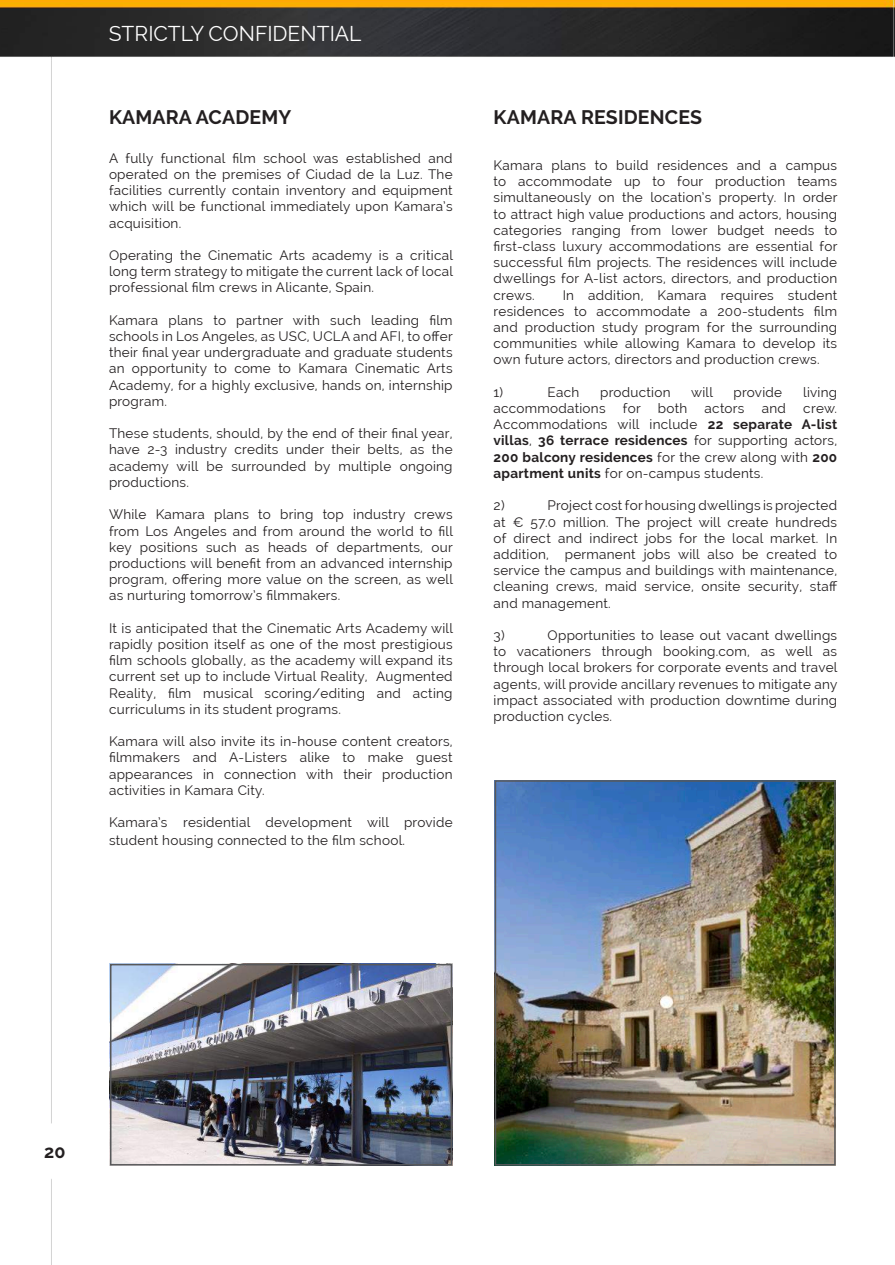
<style>
.page{position:relative;width:895px;height:1265px;background:#fff}
.page>*{position:absolute;margin:0;border:0;box-sizing:border-box;transform-origin:0 0}
.t1{font:21px "Raleway";color:#fff}
.t2{font:700 19.5px "Raleway";letter-spacing:.01em;color:#231f20}
.t3{font:700 18px "Raleway";color:#231f20}
.t4{font:13.5px/16.2px "Raleway";letter-spacing:.02em;color:#231f20;text-align:justify}
.s1{font-weight:700}
</style>
<div class="page">
<img style="left:0;top:0;width:895px;height:1265px">
<h1 class="t1" style="left:109px;top:21px;width:254px">STRICTLY CONFIDENTIAL</h1>
<h2 class="t2" style="left:109px;top:106px;width:184px">KAMARA ACADEMY</h2>
<p class="t4" style="left:109px;top:150px;width:345px">A fully functional film school was established and operated on the premises of Ciudad de la Luz. The facilities currently contain inventory and equipment which will be functional immediately upon Kamara’s acquisition.</p>
<p class="t4" style="left:109px;top:247px;width:345px">Operating the Cinematic Arts academy is a critical long term strategy to mitigate the current lack of local professional film crews in Alicante, Spain.</p>
<p class="t4" style="left:109px;top:312px;width:345px">Kamara plans to partner with such leading film schools in Los Angeles, as USC, UCLA and AFI, to offer their final year undergraduate and graduate students an opportunity to come to Kamara Cinematic Arts Academy, for a highly exclusive, hands on, internship program.</p>
<p class="t4" style="left:109px;top:425px;width:345px">These students, should, by the end of their final year, have 2-3 industry credits under their belts, as the academy will be surrounded by multiple ongoing productions.</p>
<p class="t4" style="left:109px;top:506px;width:345px">While Kamara plans to bring top industry crews from Los Angeles and from around the world to fill key positions such as heads of departments, our productions will benefit from an advanced internship program, offering more value on the screen, as well as nurturing tomorrow’s filmmakers.</p>
<p class="t4" style="left:109px;top:620px;width:345px">It is anticipated that the Cinematic Arts Academy will rapidly position itself as one of the most prestigious film schools globally, as the academy will expand its current set up to include Virtual Reality, Augmented Reality, film musical scoring/editing and acting curriculums in its student programs.</p>
<p class="t4" style="left:109px;top:733px;width:345px">Kamara will also invite its in-house content creators, filmmakers and A-Listers alike to make guest appearances in connection with their production activities in Kamara City.</p>
<p class="t4" style="left:109px;top:813px;width:345px;line-height:18px">Kamara’s residential development will provide student housing connected to the film school.</p>
<h2 class="t2" style="left:493px;top:106px;width:210px">KAMARA RESIDENCES</h2>
<p class="t4" style="left:493px;top:157px;width:345px">Kamara plans to build residences and a campus to accommodate up to four production teams simultaneously on the location’s property. In order to attract high value productions and actors, housing categories ranging from lower budget needs to first-class luxury accommodations are essential for successful film projects. The residences will include dwellings for A-list actors, directors, and production crews.</p>
<p class="t4" style="left:493px;top:287px;width:345px;text-indent:69px">In addition, Kamara requires student residences to accommodate a 200-students film and production study program for the surrounding communities while allowing Kamara to develop its own future actors, directors and production crews.</p>
<p class="t4" style="left:493px;top:384px;width:11px">1)</p>
<p class="t4" style="left:547px;top:384px;width:33px">Each</p>
<p class="t4" style="left:600px;top:384px;width:72px">production</p>
<p class="t4" style="left:691px;top:384px;width:23px">will</p>
<p class="t4" style="left:733px;top:384px;width:50px">provide</p>
<p class="t4" style="left:803px;top:384px;width:35px">living</p>
<p class="t4" style="left:493px;top:400px;width:113px">accommodations</p>
<p class="t4" style="left:623px;top:400px;width:19px">for</p>
<p class="t4" style="left:658px;top:400px;width:31px">both</p>
<p class="t4" style="left:704px;top:400px;width:41px">actors</p>
<p class="t4" style="left:761px;top:400px;width:26px">and</p>
<p class="t4" style="left:493px;top:400px;width:345px;text-indent:310px">crew.<br>Accommodations will include <span class="s1">22 separate A-list villas</span>, <span class="s1">36 terrace residences</span> for supporting actors, <span class="s1">200 balcony residences</span> for the crew along with <span class="s1">200 apartment units</span> for on-campus students.</p>
<p class="t4" style="left:493px;top:497px;width:13px">2)</p>
<p class="t4" style="left:493px;top:497px;width:345px;text-indent:54px">Project cost for housing dwellings is projected at € 57.0 million. The project will create hundreds of direct and indirect jobs for the local market. In addition, permanent jobs will also be created to service the campus and buildings with maintenance, cleaning crews, maid service, onsite security, staff and management.</p>
<p class="t4" style="left:493px;top:627px;width:13px">3)</p>
<p class="t4" style="left:493px;top:627px;width:345px;text-indent:54px">Opportunities to lease out vacant dwellings to vacationers through booking.com, as well as through local brokers for corporate events and travel agents, will provide ancillary revenues to mitigate any impact associated with production downtime during production cycles.</p>
<h3 class="t3" style="left:44px;top:1141px;width:23px">20</h3>
</div>
